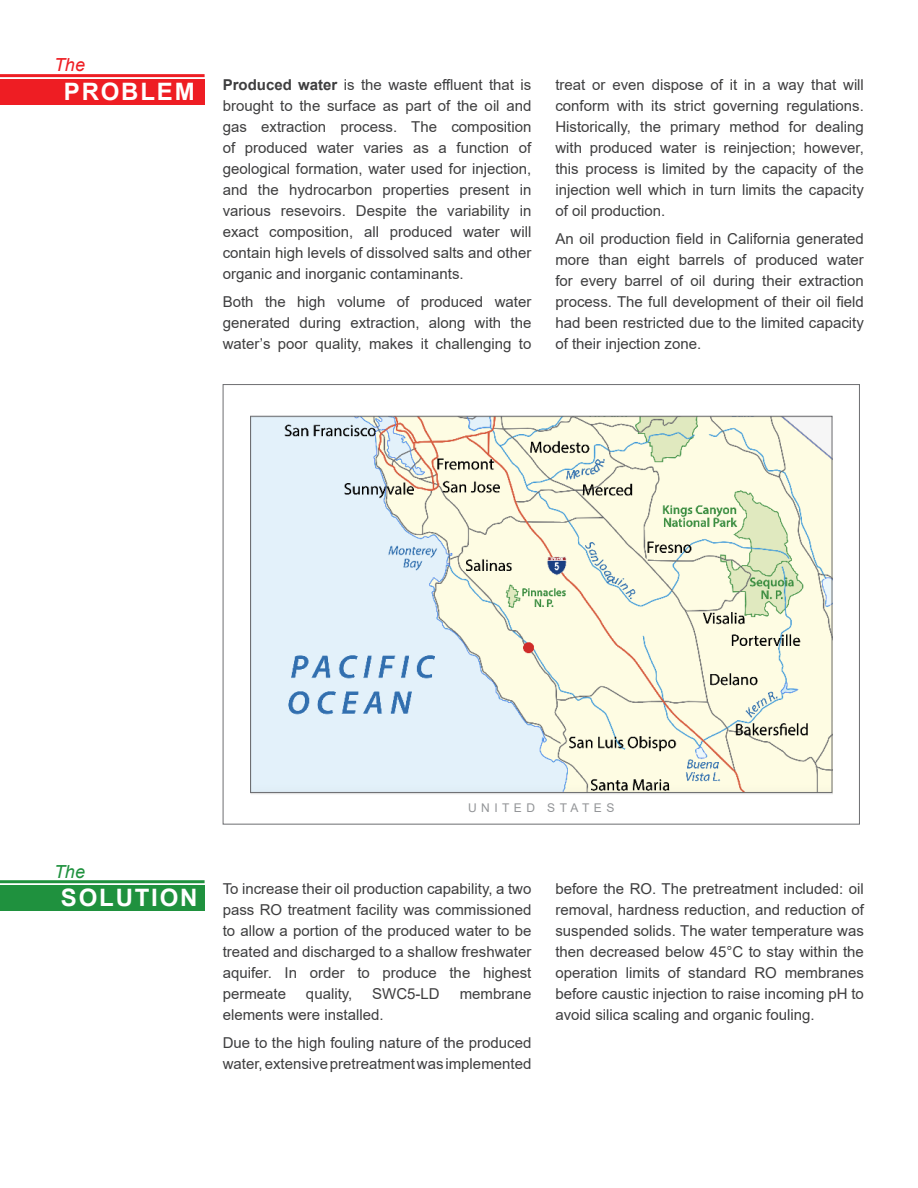
<style>
.page{position:relative;width:918px;height:1188px;background:#fff}
.page>*{position:absolute;margin:0;border:0;box-sizing:border-box;transform-origin:0 0}
.t1{font:700 24px "Arial";letter-spacing:.075em;color:#fff}
.t2{font:italic 18px "Arial";color:#ee1d23}
.t3{font:italic 18px "Arial";color:#1f913e}
.t4{font:15px/21px "Arial";color:#3e3e3f;text-align:justify}
.t5{font:12px "Arial";letter-spacing:.37em;color:#939598}
.s1{font-weight:700}
</style>
<div class="page">
<div style="left:0;top:79px;width:205px;height:26px;background:#ee1d23"></div>
<hr style="left:0;top:74px;width:205px;height:3px;background:#ee1d23">
<div style="left:250px;top:416px;width:583px;height:378px;background:#231f20;opacity:.75"></div>
<div style="left:0;top:886px;width:205px;height:25px;background:#1f913e"></div>
<hr style="left:0;top:880px;width:205px;height:3px;background:#1f913e">
<p class="t2" style="left:54px;top:58px;width:33px">The</p>
<h1 class="t1" style="left:64px;top:83px;width:132px">PROBLEM</h1>
<p class="t4" style="left:223px;top:75px;width:310px"><span class="s1">Produced water</span> is the waste effluent that is brought to the surface as part of the oil and gas extraction process. The composition of produced water varies as a function of geological formation, water used for injection, and the hydrocarbon properties present in various resevoirs. Despite the variability in exact composition, all produced water will contain high levels of dissolved salts and other organic and inorganic contaminants.</p>
<p class="t4" style="left:223px;top:291px;width:310px">Both the high volume of produced water generated during extraction, along with the water’s poor quality, makes it challenging to</p>
<p class="t4" style="left:555px;top:75px;width:310px">treat or even dispose of it in a way that will conform with its strict governing regulations.<br>Historically, the primary method for dealing with produced water is reinjection; however, this process is limited by the capacity of the injection well which in turn limits the capacity of oil production.</p>
<p class="t4" style="left:555px;top:228px;width:310px">An oil production field in California generated more than eight barrels of produced water for every barrel of oil during their extraction process. The full development of their oil field had been restricted due to the limited capacity of their injection zone.</p>
<p class="t3" style="left:54px;top:864px;width:33px">The</p>
<h1 class="t1" style="left:61px;top:889px;width:138px">SOLUTION</h1>
<p class="t5" style="left:468px;top:800px;width:148px">UNITED STATES</p>
<p class="t4" style="left:223px;top:878px;width:310px">To increase their oil production capability, a two pass RO treatment facility was commissioned to allow a portion of the produced water to be treated and discharged to a shallow freshwater aquifer. In order to produce the highest permeate</p>
<p class="t4" style="left:306px;top:983px;width:48px">quality,</p>
<p class="t4" style="left:372px;top:983px;width:69px">SWC5-LD</p>
<p class="t4" style="left:460px;top:983px;width:73px">membrane</p>
<p class="t4" style="left:223px;top:1001px;width:310px;line-height:27.8px">elements were installed.<br>Due to the high fouling nature of the produced</p>
<p class="t4" style="left:223px;top:1053px;width:310px">water, extensive pretreatment was implemented</p>
<p class="t4" style="left:555px;top:878px;width:310px">before the RO. The pretreatment included: oil removal, hardness reduction, and reduction of suspended solids. The water temperature was then decreased below 45°C to stay within the operation limits of standard RO membranes before caustic injection to raise incoming pH to avoid silica scaling and organic fouling.</p>
</div>
